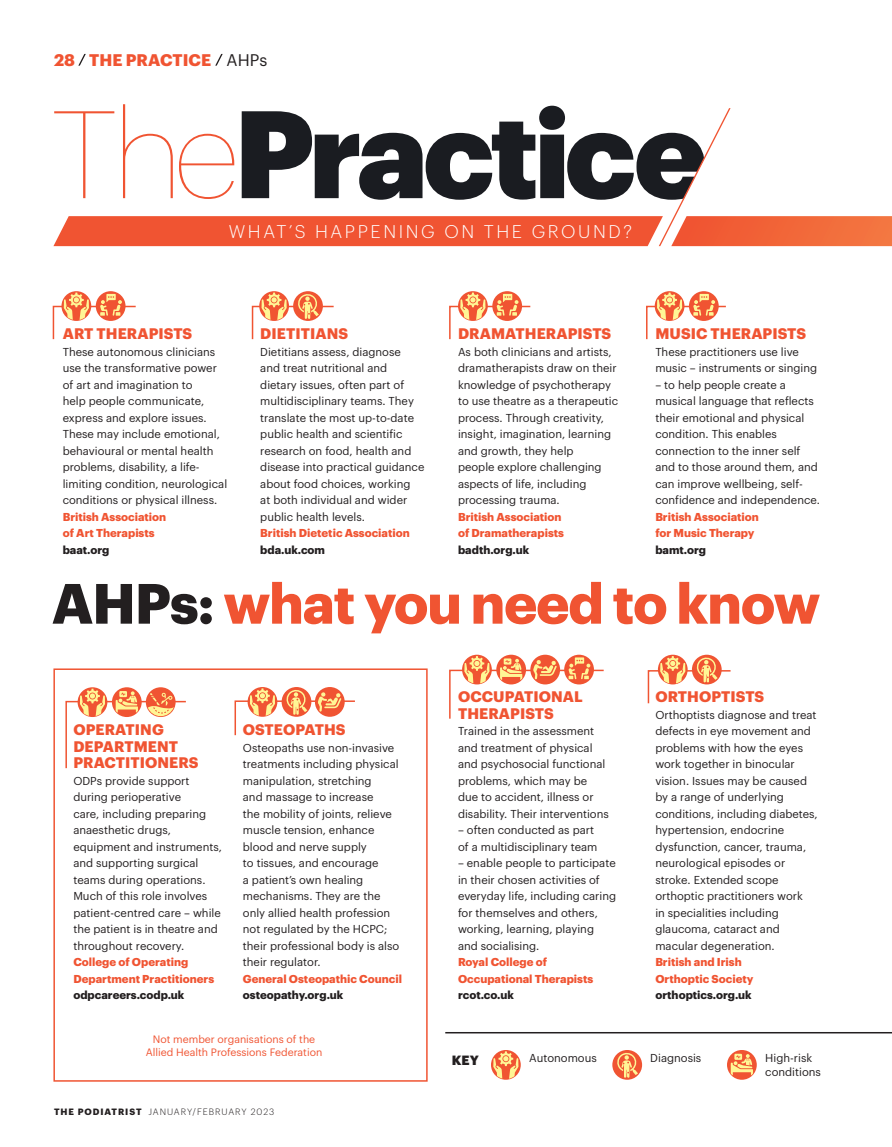
<style>
.page{position:relative;width:892px;height:1147px;background:#fff}
.page>*{position:absolute;margin:0;border:0;box-sizing:border-box;transform-origin:0 0}
.t1{font:700 55.5px "Graphik";letter-spacing:-.02em;color:#f05432}
.t2{font:300 18px "Graphik";letter-spacing:.145em;color:#fff}
.t3{font:700 16.5px "Graphik";letter-spacing:.005em;color:#f05432}
.t4{font:700 15px/16.5px "Graphik";letter-spacing:.005em;color:#f05432}
.t5{font:900 13.2px "Graphik";color:#231f20}
.t6{font:11.25px/16.5px "Graphik";color:#231f20}
.t7{font:700 11.25px/16.5px "Graphik";color:#f05432}
.t8{font:700 11.25px "Graphik";color:#231f20}
.t9{font:10.5px/13.5px "Graphik";color:#f05432;text-align:center}
.t10{font:300 9px "Graphik";letter-spacing:.105em;color:#231f20}
.s1{font-weight:400;color:#231f20}
.s2{color:#231f20}
.s3{font-weight:700}
</style>
<div class="page">
<div style="left:53px;top:668px;width:375px;height:414px;border:2px solid #f05432"></div>
<svg style="left:242px;top:106px;width:415px;height:94px"></svg>
<svg style="left:54px;top:104px;width:180px;height:95px"></svg>
<svg style="left:78px;top:53px;width:8px;height:13px"></svg>
<svg style="left:215px;top:53px;width:8px;height:13px"></svg>
<div style="left:61px;top:216px;width:594px;height:30px;background:#f05432"></div>
<div style="left:679px;top:216px;width:213px;height:30px;background:linear-gradient(to bottom,#f2693a,#f26b3b)"></div>
<svg style="left:657px;top:108px;width:78px;height:139px"></svg>
<hr style="left:445px;top:1032px;width:447px;height:1px;background:#231f20">
<svg style="left:491px;top:1050px;width:30px;height:30px"></svg>
<svg style="left:493px;top:1051px;width:25px;height:28px"></svg>
<svg style="left:61px;top:291px;width:30px;height:30px"></svg>
<svg style="left:259px;top:291px;width:30px;height:30px"></svg>
<svg style="left:458px;top:291px;width:30px;height:30px"></svg>
<svg style="left:655px;top:291px;width:29px;height:30px"></svg>
<svg style="left:612px;top:1050px;width:30px;height:30px"></svg>
<svg style="left:616px;top:1052px;width:22px;height:26px"></svg>
<svg style="left:293px;top:291px;width:30px;height:30px"></svg>
<svg style="left:251px;top:293px;width:83px;height:47px"></svg>
<svg style="left:78px;top:687px;width:29px;height:30px"></svg>
<svg style="left:647px;top:656px;width:84px;height:48px"></svg>
<svg style="left:727px;top:1050px;width:30px;height:30px"></svg>
<svg style="left:731px;top:1054px;width:22px;height:21px"></svg>
<svg style="left:112px;top:687px;width:30px;height:30px"></svg>
<svg style="left:234px;top:688px;width:121px;height:48px"></svg>
<svg style="left:492px;top:291px;width:30px;height:30px"></svg>
<svg style="left:449px;top:293px;width:82px;height:47px"></svg>
<svg style="left:449px;top:656px;width:155px;height:63px"></svg>
<svg style="left:96px;top:291px;width:30px;height:30px"></svg>
<svg style="left:52px;top:293px;width:84px;height:47px"></svg>
<svg style="left:689px;top:291px;width:30px;height:30px"></svg>
<svg style="left:646px;top:293px;width:80px;height:47px"></svg>
<svg style="left:146px;top:687px;width:30px;height:30px"></svg>
<svg style="left:65px;top:689px;width:121px;height:80px"></svg>
<h3 class="t3" style="left:54px;top:47px;width:215px">28 THE PRACTICE <span class="s1">AHPs</span></h3>
<h2 class="t2" style="left:229px;top:219px;width:405px">WHAT’S HAPPENING ON THE GROUND?</h2>
<h3 class="t4" style="left:63px;top:324px;width:131px">ART THERAPISTS</h3>
<p class="t6" style="left:63px;top:342px;width:166px">These autonomous clinicians use the transformative power of art and imagination to<br>help people communicate, express and explore issues.<br>These may include emotional, behavioural or mental health problems, disability, a life&shy;limiting condition, neurological conditions or physical illness.</p>
<p class="t7" style="left:63px;top:507px;width:105px">British Association of Art Therapists</p>
<p class="t8" style="left:63px;top:541px;width:48px">baat.org</p>
<h3 class="t4" style="left:260px;top:324px;width:89px">DIETITIANS</h3>
<p class="t6" style="left:260px;top:342px;width:166px">Dietitians assess, diagnose<br>and treat nutritional and dietary issues, often part of multidisciplinary teams. They translate the most up-to-date public health and scientific research on food, health and disease into practical guidance about food choices, working<br>at both individual and wider public health levels.</p>
<p class="t7" style="left:260px;top:524px;width:151px">British Dietetic Association</p>
<p class="t8" style="left:260px;top:541px;width:66px">bda.uk.com</p>
<h3 class="t4" style="left:458px;top:324px;width:155px">DRAMATHERAPISTS</h3>
<p class="t6" style="left:458px;top:342px;width:162px">As both clinicians and artists, dramatherapists draw on their knowledge of psychotherapy to use theatre as a therapeutic process. Through creativity, insight, imagination, learning and growth, they help<br>people explore challenging aspects of life, including processing trauma.</p>
<p class="t7" style="left:458px;top:507px;width:107px">British Association of Dramatherapists</p>
<p class="t8" style="left:458px;top:541px;width:73px">badth.org.uk</p>
<h3 class="t4" style="left:655px;top:324px;width:152px">MUSIC THERAPISTS</h3>
<p class="t6" style="left:655px;top:342px;width:163px">These practitioners use live music – instruments or singing</p>
<p class="t6" style="left:655px;top:375px;width:166px">– to help people create a musical language that reflects their emotional and physical condition. This enables connection to the inner self and to those around them, and can improve wellbeing, self&shy;confidence and independence.</p>
<p class="t7" style="left:655px;top:507px;width:105px">British Association for Music Therapy</p>
<p class="t8" style="left:655px;top:541px;width:52px">bamt.org</p>
<h1 class="t1" style="left:52px;top:561px;width:770px"><span class="s2">AHPs:</span> what you need to know</h1>
<h3 class="t4" style="left:73px;top:720px;width:127px">OPERATING<br>DEPARTMENT<br>PRACTITIONERS</h3>
<p class="t6" style="left:73px;top:771px;width:150px">ODPs provide support during perioperative<br>care, including preparing anaesthetic drugs, equipment and instruments, and supporting surgical teams during operations.<br>Much of this role involves patient-centred care – while the patient is in theatre and throughout recovery.</p>
<p class="t7" style="left:73px;top:953px;width:142px">College of Operating<br>Department Practitioners</p>
<p class="t8" style="left:73px;top:986px;width:113px">odpcareers.codp.uk</p>
<h3 class="t4" style="left:243px;top:720px;width:104px">OSTEOPATHS</h3>
<p class="t6" style="left:243px;top:738px;width:158px">Osteopaths use non-invasive treatments including physical manipulation, stretching<br>and massage to increase<br>the mobility of joints, relieve muscle tension, enhance blood and nerve supply<br>to tissues, and encourage<br>a patient’s own healing mechanisms. They are the only allied health profession not regulated by the HCPC; their professional body is also their regulator.</p>
<p class="t7" style="left:243px;top:969px;width:161px">General Osteopathic Council</p>
<p class="t8" style="left:243px;top:986px;width:102px">osteopathy.org.uk</p>
<p class="t9" style="left:146px;top:1031px;width:178px">Not member organisations of the<br>Allied Health Professions Federation</p>
<p class="t10" style="left:54px;top:1105px;width:222px"><span class="s3">THE PODIATRIST</span> JANUARY/FEBRUARY 2023</p>
<h3 class="t4" style="left:458px;top:687px;width:126px">OCCUPATIONAL<br>THERAPISTS</h3>
<p class="t6" style="left:458px;top:722px;width:152px">Trained in the assessment and treatment of physical and psychosocial functional problems, which may be due to accident, illness or disability. Their interventions</p>
<p class="t6" style="left:458px;top:821px;width:141px">– often conducted as part of a multidisciplinary team</p>
<p class="t6" style="left:458px;top:854px;width:160px">– enable people to participate in their chosen activities of everyday life, including caring for themselves and others, working, learning, playing and socialising.</p>
<p class="t7" style="left:458px;top:953px;width:137px">Royal College of<br>Occupational Therapists</p>
<p class="t8" style="left:458px;top:986px;width:57px">rcot.co.uk</p>
<h3 class="t4" style="left:655px;top:687px;width:110px">ORTHOPTISTS</h3>
<p class="t6" style="left:655px;top:705px;width:164px">Orthoptists diagnose and treat defects in eye movement and problems with how the eyes work together in binocular vision. Issues may be caused by a range of underlying conditions, including diabetes, hypertension, endocrine dysfunction, cancer, trauma, neurological episodes or stroke. Extended scope orthoptic practitioners work<br>in specialities including glaucoma, cataract and macular degeneration.</p>
<p class="t7" style="left:655px;top:953px;width:100px">British and Irish<br>Orthoptic Society</p>
<p class="t8" style="left:655px;top:986px;width:98px">orthoptics.org.uk</p>
<p class="t5" style="left:452px;top:1050px;width:29px">KEY</p>
<p class="t6" style="left:529px;top:1049px;width:69px">Autonomous</p>
<p class="t6" style="left:650px;top:1049px;width:53px">Diagnosis</p>
<p class="t6" style="left:765px;top:1050px;width:57px;line-height:13.5px">High-risk conditions</p>
</div>
